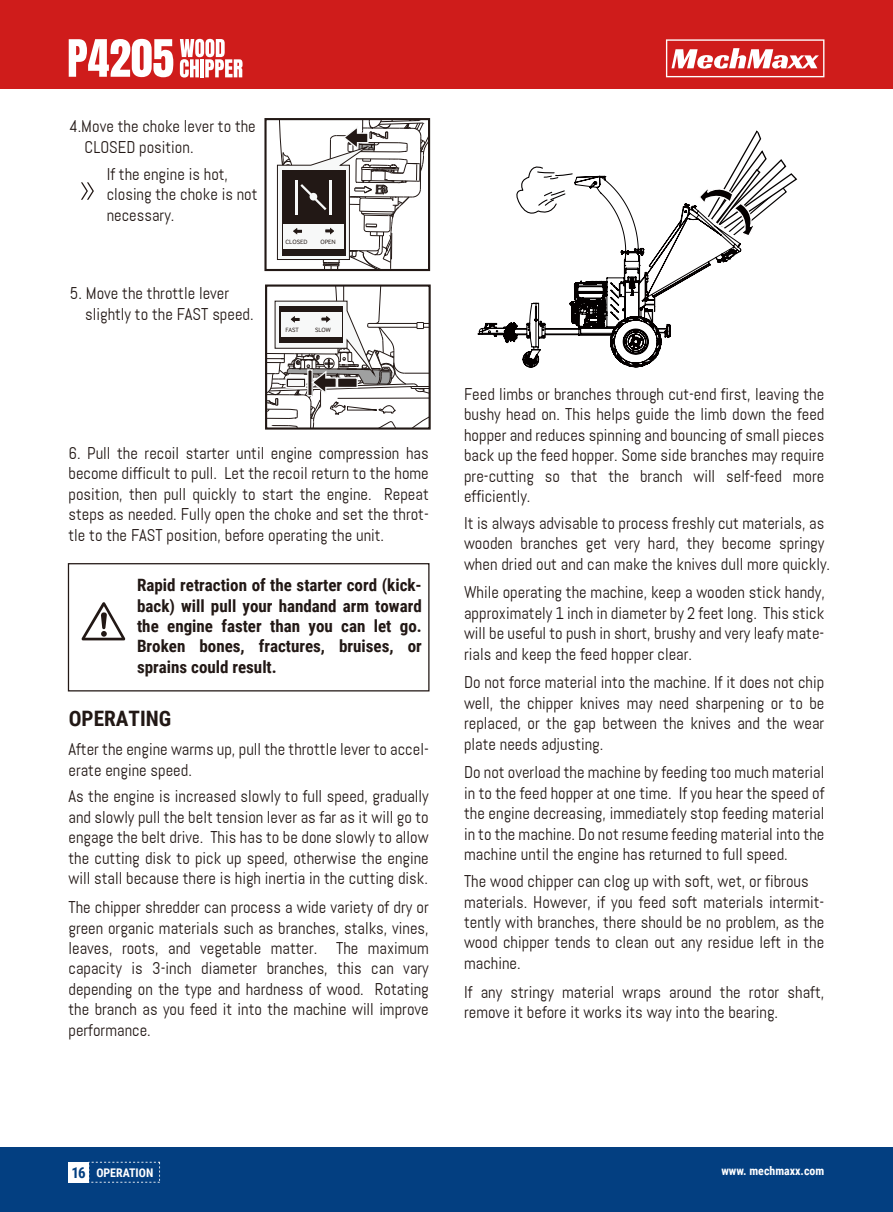
<style>
.page{position:relative;width:893px;height:1212px;background:#fff}
.page>*{position:absolute;margin:0;border:0;box-sizing:border-box;transform-origin:0 0}
.t1{font:700 21.3px "Roboto Condensed";color:#221815}
.t2{font:16.95px/20.4px "Abel";color:#221815;text-align:justify}
.t3{font:700 16.95px/20.4px "Roboto Condensed";color:#221815;text-align:justify}
.t4{font:700 11.85px "Roboto Condensed";color:#fff}
.t5{font:700 7.5px "Lato";color:#221815}
.t6{font:6.45px "Terumo BCT";color:#221815}
.s1{font-size:15px;color:#033f81}
</style>
<div class="page">
<div style="left:0;top:1148px;width:893px;height:64px;background:#033f81"></div>
<div style="left:69px;top:1161px;width:20px;height:21px;background:#fff"></div>
<svg style="left:89px;top:1162px;width:71px;height:20px"></svg>
<div style="left:68px;top:563px;width:361px;height:128px;border:1px solid #221815"></div>
<svg style="left:81px;top:602px;width:45px;height:38px"></svg>
<div style="left:0;top:0;width:893px;height:89px;background:#cf1c1b"></div>
<svg style="left:666px;top:39px;width:158px;height:38px"></svg>
<svg style="left:81px;top:182px;width:13px;height:18px"></svg>
<svg style="left:277px;top:119px;width:154px;height:152px"></svg>
<div style="left:310px;top:193px;width:7px;height:8px;background:#f7f8f8;border-radius:50%"></div>
<div style="left:264px;top:118px;width:166px;height:153px;border:2px solid #221815"></div>
<svg style="left:268px;top:287px;width:160px;height:140px"></svg>
<div style="left:288px;top:380px;width:16px;height:5px;background:#f7f8f8"></div>
<div style="left:265px;top:284px;width:166px;height:146px;border:2px solid #221815"></div>
<svg style="left:180px;top:39px;width:63px;height:39px"></svg>
<svg style="left:69px;top:39px;width:104px;height:38px"></svg>
<svg style="left:731px;top:130px;width:67px;height:105px"></svg>
<svg style="left:528px;top:166px;width:45px;height:9px"></svg>
<svg style="left:477px;top:175px;width:265px;height:193px"></svg>
<p class="t2" style="left:85px;top:116px;width:173px;text-indent:-15px">4.Move the choke lever to the<br>CLOSED position.</p>
<p class="t2" style="left:107px;top:164px;width:152px;text-align:left">If the engine is hot, closing the choke is not necessary.</p>
<p class="t2" style="left:85px;top:283px;width:170px;text-indent:-15px">5. Move the throttle lever slightly to the FAST speed.</p>
<p class="t6" style="left:286px;top:238px;width:23px">CLOSED</p>
<p class="t6" style="left:320px;top:238px;width:17px">OPEN</p>
<p class="t6" style="left:285px;top:326px;width:15px">FAST</p>
<p class="t6" style="left:315px;top:326px;width:17px">SLOW</p>
<p class="t2" style="left:68px;top:443px;width:362px">6. Pull the recoil starter until engine compression has become difficult to pull. Let the recoil return to the home position, then pull quickly to start the engine. Repeat steps as needed. Fully open the choke and set the throt&shy;tle to the FAST position, before operating the unit.</p>
<p class="t5" style="left:395px;top:574px;width:20px">FAST</p>
<p class="t3" style="left:137px;top:574px;width:286px">Rapid retraction of the starter cord (kick&shy;back) will pull your handand arm toward the engine faster than you can let go.<br>Broken bones, fractures, bruises, or sprains could result.</p>
<p class="t1" style="left:69px;top:703px;width:104px">OPERATING</p>
<p class="t2" style="left:68px;top:739px;width:362px">After the engine warms up, pull the throttle lever to accel&shy;erate engine speed.</p>
<p class="t2" style="left:68px;top:786px;width:362px">As the engine is increased slowly to full speed, gradually and slowly pull the belt tension lever as far as it will go to engage the belt drive. This has to be done slowly to allow the cutting disk to pick up speed, otherwise the engine will stall because there is high inertia in the cutting disk.</p>
<p class="t2" style="left:68px;top:897px;width:362px">The chipper shredder can process a wide variety of dry or green organic materials such as branches, stalks, vines, leaves, roots, and vegetable matter. The maximum capacity is 3-inch diameter branches, this can vary depending on the type and hardness of wood. Rotating the branch as you feed it into the machine will improve performance.</p>
<p class="t2" style="left:464px;top:384px;width:362px">Feed limbs or branches through cut-end first, leaving the bushy head on. This helps guide the limb down the feed hopper and reduces spinning and bouncing of small pieces back up the feed hopper. Some side branches may require pre-cutting so that the branch will self-feed more efficiently.</p>
<p class="t2" style="left:464px;top:513px;width:368px;text-align:left">It is always advisable to process freshly cut materials, as wooden branches get very hard, they become springy when dried out and can make the knives dull more quickly.</p>
<p class="t2" style="left:464px;top:582px;width:362px">While operating the machine, keep a wooden stick handy, approximately 1 inch in diameter by 2 feet long. This stick will be useful to push in short, brushy and very leafy mate&shy;rials and keep the feed hopper clear.</p>
<p class="t2" style="left:464px;top:672px;width:362px">Do not force material into the machine. If it does not chip well, the chipper knives may need sharpening or to be replaced, or the gap between the knives and the wear plate needs adjusting.</p>
<p class="t2" style="left:464px;top:762px;width:362px">Do not overload the machine by feeding too much material in to the feed hopper at one time. If you hear the speed of the engine decreasing, immediately stop feeding material in to the machine. Do not resume feeding material into the machine until the engine has returned to full speed.</p>
<p class="t2" style="left:464px;top:871px;width:362px;text-align:left">The wood chipper can clog up with soft, wet, or fibrous materials. However, if you feed soft materials intermit&shy;tently with branches, there should be no problem, as the wood chipper tends to clean out any residue left in the machine.</p>
<p class="t2" style="left:464px;top:981px;width:362px">If any stringy material wraps around the rotor shaft, remove it before it works its way into the bearing.</p>
<p class="t4" style="left:71px;top:1164px;width:83px"><span class="s1">16</span> OPERATION</p>
<p class="t4" style="left:721px;top:1163px;width:104px">www. mechmaxx.com</p>
</div>
